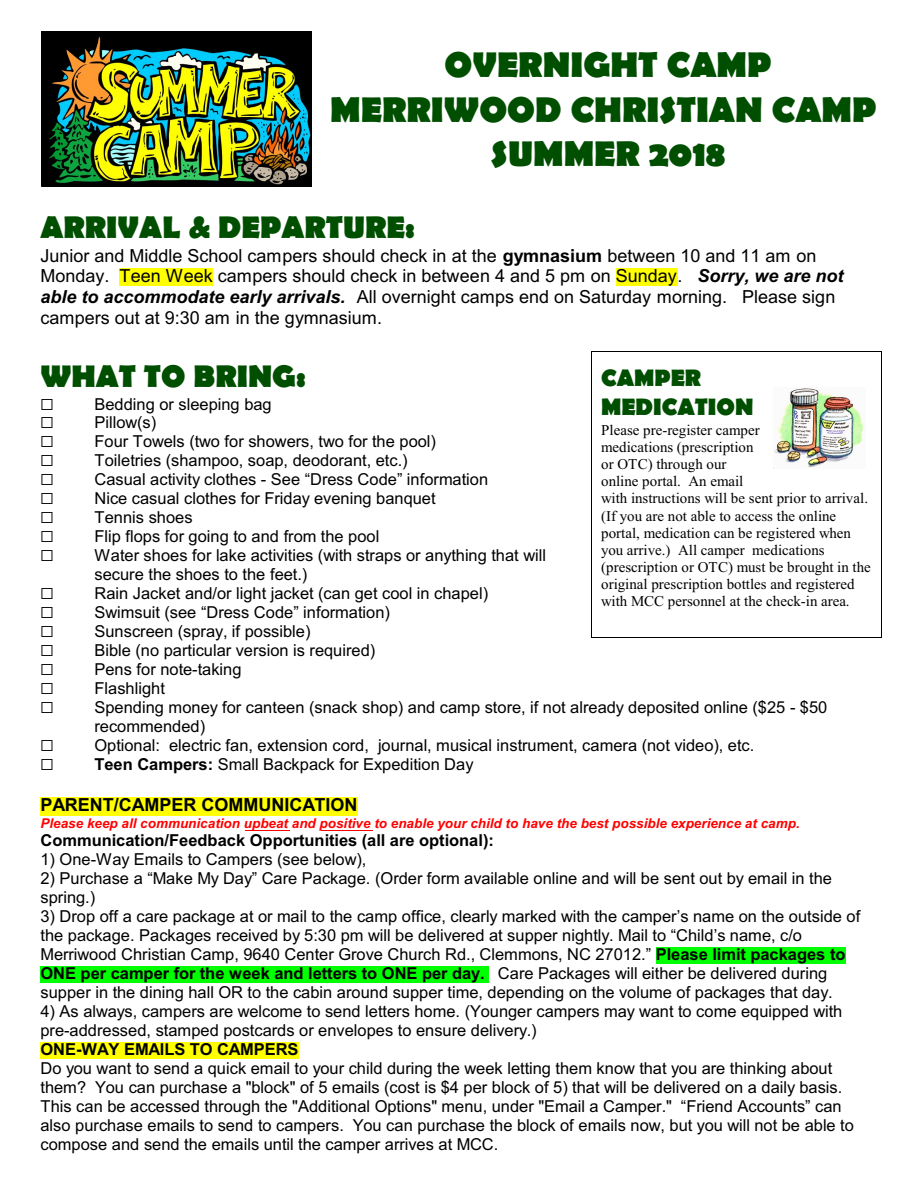
<style>
.page{position:relative;width:918px;height:1188px;background:#fff}
.page>*{position:absolute;margin:0;border:0;box-sizing:border-box;transform-origin:0 0}
.t1{font:700 36px/44.5px "Berlin Sans FB";color:#004f00;text-align:center}
.t2{font:700 31.5px "Berlin Sans FB";color:#004f00}
.t3{font:700 24px/29.5px "Berlin Sans FB";color:#004f00}
.t4{font:18px/20.7px "Arial";color:#000}
.t5{font:700 18px "Arial";color:#000}
.t6{font:16.5px/19px "Arial";color:#000}
.t7{font:700 16.5px "Arial";color:#000}
.t8{font:15px/17.2px "Times New Roman";color:#000}
.t9{font:italic 700 13.5px "Arial";color:#f00}
.s1{font-weight:700}
.s2{font-weight:700;font-style:italic}
</style>
<div class="page">
<img style="left:41px;top:32px;width:271px;height:154px">
<img style="left:774px;top:388px;width:90px;height:79px">
<hr style="left:591px;top:351px;width:1px;height:287px;background:#000">
<hr style="left:881px;top:351px;width:1px;height:287px;background:#000">
<hr style="left:591px;top:351px;width:291px;height:1px;background:#000">
<hr style="left:591px;top:637px;width:291px;height:1px;background:#000">
<div style="left:120px;top:268px;width:93px;height:18px;background:#ff0"></div>
<div style="left:616px;top:268px;width:62px;height:18px;background:#ff0"></div>
<div style="left:40px;top:797px;width:318px;height:18px;background:#ff0"></div>
<hr style="left:245px;top:830px;width:44px;height:1px;background:#f00">
<hr style="left:321px;top:830px;width:51px;height:1px;background:#f00">
<div style="left:656px;top:947px;width:190px;height:16px;background:#0f0"></div>
<div style="left:40px;top:966px;width:449px;height:16px;background:#0f0"></div>
<div style="left:40px;top:1042px;width:259px;height:16px;background:#ff0"></div>
<h1 class="t1" style="left:330px;top:45px;width:548px">OVERNIGHT CAMP<br>MERRIWOOD CHRISTIAN CAMP<br>SUMMER 2018</h1>
<h2 class="t2" style="left:40px;top:209px;width:376px">ARRIVAL &amp; DEPARTURE:</h2>
<p class="t4" style="left:40px;top:247px;width:805px">Junior and Middle School campers should check in at the <span class="s1">gymnasium</span> between 10 and 11 am on Monday. Teen Week campers should check in between 4 and 5 pm on Sunday. <span class="s2">Sorry, we are not able to accommodate early arrivals.</span> All overnight camps end on Saturday morning. Please sign campers out at 9:30 am in the gymnasium.</p>
<h2 class="t2" style="left:40px;top:359px;width:267px">WHAT TO BRING:</h2>
<p class="t6" style="left:94px;top:396px;width:734px">Bedding or sleeping bag<br>Pillow(s)<br>Four Towels (two for showers, two for the pool)<br>Toiletries (shampoo, soap, deodorant, etc.)<br>Casual activity clothes - See “Dress Code” information<br>Nice casual clothes for Friday evening banquet<br>Tennis shoes<br>Flip flops for going to and from the pool<br>Water shoes for lake activities (with straps or anything that will<br>secure the shoes to the feet.)<br>Rain Jacket and/or light jacket (can get cool in chapel)<br>Swimsuit (see “Dress Code” information)<br>Sunscreen (spray, if possible)<br>Bible (no particular version is required)<br>Pens for note-taking<br>Flashlight<br>Spending money for canteen (snack shop) and camp store, if not already deposited online ($25 - $50 recommended)<br>Optional: electric fan, extension cord, journal, musical instrument, camera (not video), etc.<br><span class="s1">Teen Campers:</span> Small Backpack for Expedition Day</p>
<p class="t5" style="left:40px;top:798px;width:319px">PARENT/CAMPER COMMUNICATION</p>
<p class="t9" style="left:40px;top:818px;width:761px">Please keep all communication upbeat and positive to enable your child to have the best possible experience at camp.</p>
<p class="t7" style="left:40px;top:834px;width:455px">Communication/Feedback Opportunities (all are optional):</p>
<p class="t6" style="left:40px;top:851px;width:327px">1) One-Way Emails to Campers (see below),</p>
<p class="t6" style="left:40px;top:870px;width:793px">2) Purchase a “Make My Day” Care Package. (Order form available online and will be sent out by email in the spring.)</p>
<p class="t6" style="left:40px;top:908px;width:821px">3) Drop off a care package at or mail to the camp office, clearly marked with the camper’s name on the outside of the package. Packages received by 5:30 pm will be delivered at supper nightly. Mail to “Child’s name, c/o Merriwood Christian Camp, 9640 Center Grove Church Rd., Clemmons, NC 27012.” <span class="s1">Please limit packages to ONE per camper for the week and letters to ONE per day.</span> Care Packages will either be delivered during supper in the dining hall OR to the cabin around supper time, depending on the volume of packages that day.</p>
<p class="t6" style="left:40px;top:1003px;width:803px">4) As always, campers are welcome to send letters home. (Younger campers may want to come equipped with pre-addressed, stamped postcards or envelopes to ensure delivery.)</p>
<p class="t7" style="left:40px;top:1043px;width:260px">ONE-WAY EMAILS TO CAMPERS</p>
<p class="t6" style="left:40px;top:1060px;width:815px">Do you want to send a quick email to your child during the week letting them know that you are thinking about them? You can purchase a "block" of 5 emails (cost is $4 per block of 5) that will be delivered on a daily basis.<br>This can be accessed through the "Additional Options" menu, under "Email a Camper." “Friend Accounts” can also purchase emails to send to campers. You can purchase the block of emails now, but you will not be able to compose and send the emails until the camper arrives at MCC.</p>
<h3 class="t3" style="left:601px;top:364px;width:154px">CAMPER<br>MEDICATION</h3>
<p class="t8" style="left:601px;top:422px;width:271px">Please pre-register camper<br>medications (prescription<br>or OTC) through our<br>online portal. An email<br>with instructions will be sent prior to arrival. (If you are not able to access the online portal, medication can be registered when you arrive.) All camper medications (prescription or OTC) must be brought in the original prescription bottles and registered with MCC personnel at the check-in area.</p>
</div>
